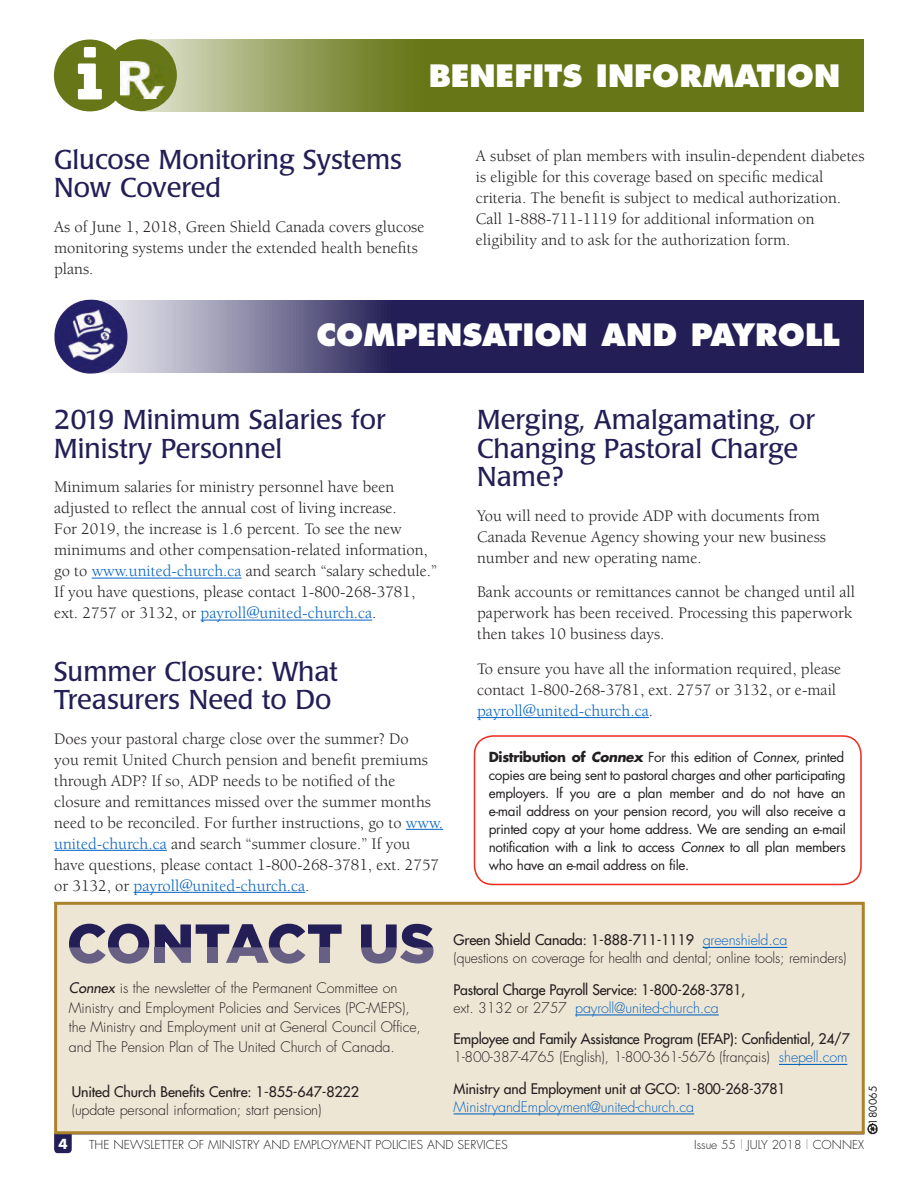
<style>
.page{position:relative;width:918px;height:1188px;background:#fff}
.page>*{position:absolute;margin:0;border:0;box-sizing:border-box;transform-origin:0 0}
.t1{font:800 30px "Futura";color:#fff}
.t2{font:27px/28.5px "Poppl Laudatio";color:#231f56}
.T1{font:16.5px/21px "Berkeley";color:#231f20}
.t3{font:300 14.25px/19.5px "Futura";letter-spacing:-.01em;color:#231f20}
.t4{font:14.25px/18px "Futura";letter-spacing:-.015em;color:#231f20}
.t5{font:300 14.25px "Futura";letter-spacing:-.01em;color:#0563c1}
.Photo_Credit{font:13.5px/18px "Futura";letter-spacing:-.025em;color:#231f20;text-align:justify}
.t6{font:700 13.5px "Futura";color:#fff}
.t7{font:300 12px "Futura";color:#231f20}
.t8{font:10.5px "Futura";color:#231f20}
.s1{color:#0563c1}
.s2{font-weight:700}
.s3{font-weight:700;font-style:italic}
.s4{font-style:italic}
.s5{font-weight:400;font-style:italic}
.s6{font-weight:400}
.s7{font-weight:300}
.s8{font-weight:300;color:#0563c1}
.s9{color:#939598}
</style>
<div class="page">
<svg style="left:147px;top:39px;width:717px;height:72px;background:#788632"></svg>
<svg style="left:54px;top:40px;width:72px;height:71px"></svg>
<div style="left:105px;top:39px;width:72px;height:72px;background:#677717;border-radius:50%"></div>
<img style="left:121px;top:62px;width:43px;height:37px">
<hr style="left:54px;top:1134px;width:810px;height:1px;background:#231f56">
<svg style="left:54px;top:1134px;width:18px;height:19px"></svg>
<svg style="left:868px;top:1124px;width:10px;height:10px"></svg>
<div style="left:54px;top:902px;width:811px;height:232px;background:#eee6d4;border:3px solid #ab832c"></div>
<hr style="left:703px;top:947px;width:84px;height:1px;background:#0563c1">
<hr style="left:575px;top:1014px;width:144px;height:1px;background:#0563c1">
<hr style="left:779px;top:1064px;width:68px;height:1px;background:#0563c1">
<hr style="left:454px;top:1113px;width:240px;height:1px;background:#0563c1">
<svg style="left:69px;top:924px;width:80px;height:40px"></svg>
<svg style="left:361px;top:924px;width:73px;height:40px"></svg>
<svg style="left:155px;top:924px;width:187px;height:40px"></svg>
<svg style="left:130px;top:300px;width:734px;height:73px;background:#454270"></svg>
<img style="left:54px;top:299px;width:76px;height:75px">
<hr style="left:92px;top:578px;width:150px;height:1px;background:#0563c1">
<hr style="left:201px;top:620px;width:171px;height:1px;background:#0563c1">
<hr style="left:406px;top:829px;width:37px;height:1px;background:#0563c1">
<hr style="left:54px;top:850px;width:113px;height:1px;background:#0563c1">
<hr style="left:134px;top:892px;width:171px;height:1px;background:#0563c1">
<hr style="left:477px;top:717px;width:172px;height:1px;background:#0563c1">
<div style="left:474px;top:735px;width:388px;height:150px;border:2px solid #ee2e22;border-radius:19px"></div>
<h1 class="t1" style="left:429px;top:58px;width:413px">BENEFITS INFORMATION</h1>
<h2 class="t2" style="left:54px;top:146px;width:350px">Glucose Monitoring Systems<br>Now Covered</h2>
<p class="T1" style="left:54px;top:217px;width:372px">As of June 1, 2018, Green Shield Canada covers glucose monitoring systems under the extended health benefits plans.</p>
<p class="T1" style="left:476px;top:146px;width:390px">A subset of plan members with insulin-dependent diabetes is eligible for this coverage based on specific medical criteria. The benefit is subject to medical authorization.<br>Call 1-888-711-1119 for additional information on eligibility and to ask for the authorization form.</p>
<h1 class="t1" style="left:316px;top:316px;width:525px">COMPENSATION AND PAYROLL</h1>
<h2 class="t2" style="left:54px;top:406px;width:333px">2019 Minimum Salaries for<br>Ministry Personnel</h2>
<p class="T1" style="left:54px;top:477px;width:384px">Minimum salaries for ministry personnel have been adjusted to reflect the annual cost of living increase.<br>For 2019, the increase is 1.6 percent. To see the new minimums and other compensation-related information, go to <span class="s1">www.united-church.ca</span> and search “salary schedule.” If you have questions, please contact 1-800-268-3781, ext. 2757 or 3132, or <span class="s1">payroll@united-church.ca</span>.</p>
<h2 class="t2" style="left:54px;top:658px;width:285px">Summer Closure: What<br>Treasurers Need to Do</h2>
<p class="T1" style="left:54px;top:728px;width:390px">Does your pastoral charge close over the summer? Do<br>you remit United Church pension and benefit premiums through ADP? If so, ADP needs to be notified of the closure and remittances missed over the summer months need to be reconciled. For further instructions, go to <span class="s1">www. united-church.ca</span> and search “summer closure.” If you have questions, please contact 1-800-268-3781, ext. 2757 or 3132, or <span class="s1">payroll@united-church.ca</span>.</p>
<h2 class="t2" style="left:477px;top:406px;width:339px">Merging, Amalgamating, or<br>Changing Pastoral Charge<br>Name?</h2>
<p class="T1" style="left:477px;top:506px;width:350px">You will need to provide ADP with documents from<br>Canada Revenue Agency showing your new business number and new operating name.</p>
<p class="T1" style="left:477px;top:582px;width:380px">Bank accounts or remittances cannot be changed until all paperwork has been received. Processing this paperwork then takes 10 business days.</p>
<p class="T1" style="left:477px;top:659px;width:366px">To ensure you have all the information required, please contact 1-800-268-3781, ext. 2757 or 3132, or e-mail <span class="s1">payroll@united-church.ca</span>.</p>
<p class="Photo_Credit" style="left:489px;top:748px;width:359px"><span class="s2">Distribution of</span> <span class="s3">Connex</span> For this edition of <span class="s4">Connex</span>, printed copies are being sent to pastoral charges and other participating employers. If you are a plan member and do not have an e-mail address on your pension record, you will also receive a printed copy at your home address. We are sending an e-mail notification with a link to access <span class="s4">Connex</span> to all plan members who have an e-mail address on file.</p>
<p class="t3" style="left:69px;top:979px;width:354px"><span class="s5">Connex</span> is the newsletter of the Permanent Committee on Ministry and Employment Policies and Services (PC-MEPS), the Ministry and Employment unit at General Council Office, and The Pension Plan of The United Church of Canada.</p>
<p class="t4" style="left:72px;top:1082px;width:289px">United Church Benefits Centre: 1-855-647-8222</p>
<p class="t3" style="left:72px;top:1100px;width:251px">(update personal information; start pension)</p>
<p class="t3" style="left:454px;top:931px;width:394px;line-height:18px"><span class="s6">Green Shield Canada: 1-888-711-1119</span> <span class="s1">greenshield.ca<br></span>(questions on coverage for health and dental; online tools; reminders)</p>
<p class="t4" style="left:454px;top:980px;width:293px">Pastoral Charge Payroll Service: 1-800-268-3781, <span class="s7">ext. 3132 or 2757</span> <span class="s8">payroll@united-church.ca</span></p>
<p class="t4" style="left:454px;top:1030px;width:398px">Employee and Family Assistance Program (EFAP): Confidential, 24/7<br><span class="s7">1-800-387-4765 (English), 1-800-361-5676 (français)</span> <span class="s8">shepell.com</span></p>
<p class="t4" style="left:454px;top:1079px;width:333px">Ministry and Employment unit at GCO: 1-800-268-3781</p>
<p class="t5" style="left:454px;top:1097px;width:242px">MinistryandEmployment@united-church.ca</p>
<p class="t8" style="left:866px;top:1125px;width:40px;rotate:-90deg">180065</p>
<p class="t6" style="left:58px;top:1134px;width:11px">4</p>
<p class="t7" style="left:89px;top:1137px;width:421px">THE NEWSLETTER OF MINISTRY AND EMPLOYMENT POLICIES AND SERVICES</p>
<p class="t7" style="left:694px;top:1137px;width:171px">Issue 55 <span class="s9">|</span> JULY 2018 <span class="s9">|</span> CONNEX</p>
</div>
